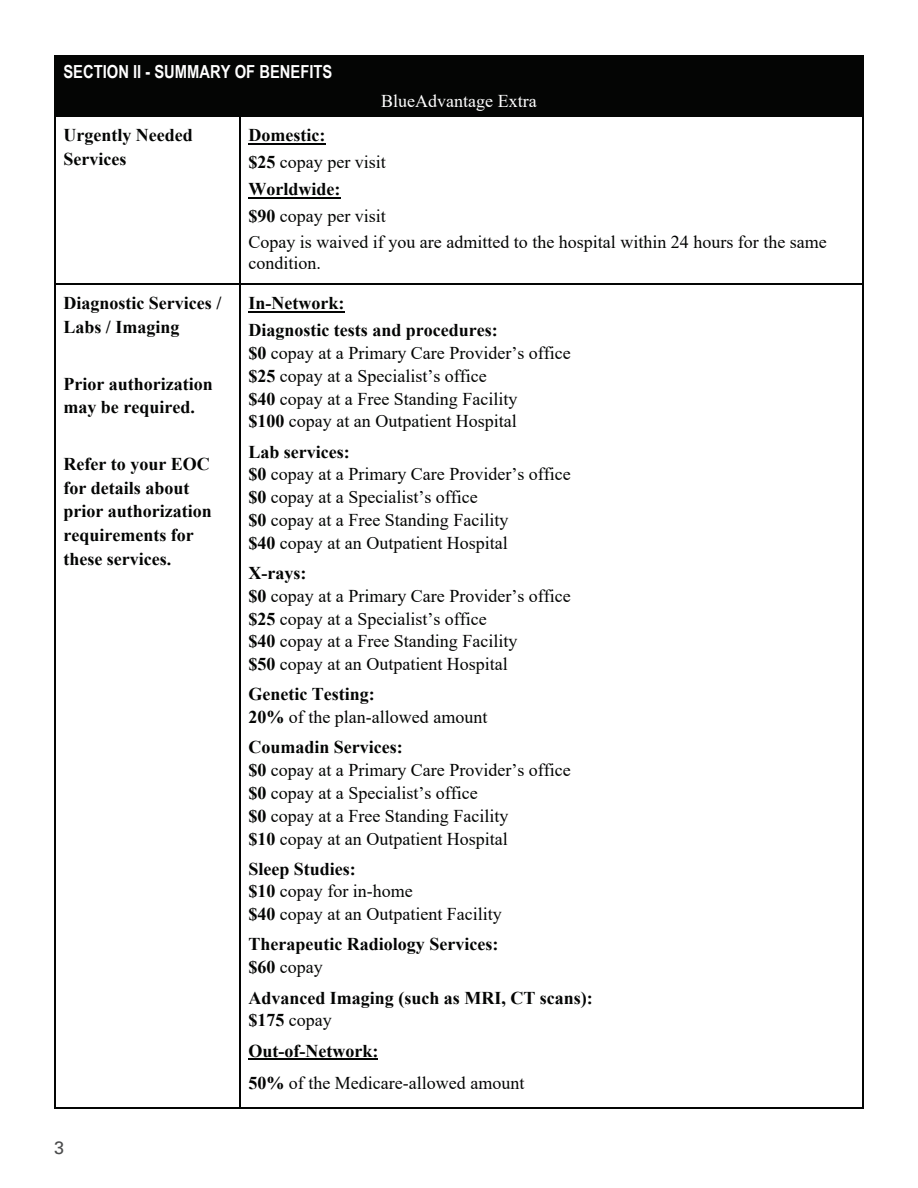
<style>
.page{position:relative;width:918px;height:1188px;background:#fff}
.page>*{position:absolute;margin:0;border:0;box-sizing:border-box;transform-origin:0 0}
.t1{font:18px/22.8px "Times New Roman";color:#040504}
.t2{font:700 18px/23.9px "Times New Roman";color:#040504}
.t3{font:700 18px "Arial Narrow";color:#fff}
.t4{font:18px "Times New Roman";color:#fff}
.t5{font:18px "Univers LT Std";color:#4b4c4d}
.s1{font-weight:700}
.s2{font-weight:400}
</style>
<div class="page">
<div style="left:63px;top:61px;width:791px;height:21px;background:#040504"></div>
<svg style="left:54px;top:55px;width:2px;height:6px"></svg>
<hr style="left:56px;top:55px;width:806px;height:2px;background:#040504">
<hr style="left:56px;top:57px;width:806px;height:4px;background:#040504">
<hr style="left:55px;top:82px;width:808px;height:4px;background:#040504">
<hr style="left:54px;top:61px;width:2px;height:25px;background:#040504">
<div style="left:63px;top:90px;width:791px;height:21px;background:#040504"></div>
<hr style="left:56px;top:86px;width:806px;height:1px;background:#040504">
<hr style="left:56px;top:87px;width:806px;height:3px;background:#040504">
<hr style="left:55px;top:111px;width:808px;height:4px;background:#040504">
<hr style="left:54px;top:90px;width:2px;height:25px;background:#040504">
<hr style="left:248px;top:143px;width:77px;height:2px;background:#040504">
<hr style="left:248px;top:197px;width:93px;height:2px;background:#040504">
<hr style="left:56px;top:115px;width:183px;height:2px;background:#040504">
<hr style="left:241px;top:115px;width:621px;height:2px;background:#040504">
<svg style="left:862px;top:55px;width:1px;height:65px"></svg>
<hr style="left:54px;top:120px;width:2px;height:163px;background:#040504">
<hr style="left:239px;top:120px;width:2px;height:163px;background:#040504">
<hr style="left:862px;top:120px;width:1px;height:163px;background:#040504">
<hr style="left:248px;top:311px;width:97px;height:2px;background:#040504">
<hr style="left:248px;top:1058px;width:130px;height:2px;background:#040504">
<hr style="left:56px;top:283px;width:183px;height:2px;background:#040504">
<hr style="left:241px;top:283px;width:621px;height:2px;background:#040504">
<hr style="left:54px;top:288px;width:2px;height:820px;background:#040504">
<hr style="left:56px;top:1108px;width:183px;height:1px;background:#040504">
<hr style="left:239px;top:288px;width:2px;height:820px;background:#040504">
<hr style="left:241px;top:1108px;width:621px;height:1px;background:#040504">
<hr style="left:862px;top:288px;width:1px;height:820px;background:#040504">
<p class="t3" style="left:63px;top:58px;width:270px">SECTION II - SUMMARY OF BENEFITS</p>
<p class="t4" style="left:381px;top:88px;width:157px">BlueAdvantage Extra</p>
<p class="t2" style="left:63px;top:123px;width:131px">Urgently Needed<br>Services</p>
<p class="t1" style="left:248px;top:121px;width:580px;line-height:26.7px"><span class="s1">Domestic:<br>$25</span> copay per visit<br><span class="s1">Worldwide:<br>$90</span> copay per visit<br>Copay is waived if you are admitted to the hospital within 24 hours for the same</p>
<p class="t1" style="left:248px;top:251px;width:74px">condition.</p>
<p class="t2" style="left:63px;top:291px;width:159px">Diagnostic Services /<br>Labs / Imaging</p>
<p class="t2" style="left:248px;top:289px;width:251px;line-height:27px">In-Network:<br>Diagnostic tests and procedures:</p>
<p class="t1" style="left:248px;top:341px;width:324px"><span class="s1">$0</span> copay at a Primary Care Provider’s office <span class="s1">$25</span> copay at a Specialist’s office<br><span class="s1">$40</span> copay at a Free Standing Facility<br><span class="s1">$100</span> copay at an Outpatient Hospital</p>
<p class="t1" style="left:248px;top:440px;width:324px"><span class="s1">Lab services:<br>$0</span> copay at a Primary Care Provider’s office <span class="s1">$0</span> copay at a Specialist’s office<br><span class="s1">$0</span> copay at a Free Standing Facility<br><span class="s1">$40</span> copay at an Outpatient Hospital</p>
<p class="t1" style="left:248px;top:561px;width:324px"><span class="s1">X-rays:<br>$0</span> copay at a Primary Care Provider’s office <span class="s1">$25</span> copay at a Specialist’s office<br><span class="s1">$40</span> copay at a Free Standing Facility<br><span class="s1">$50</span> copay at an Outpatient Hospital</p>
<p class="t1" style="left:248px;top:682px;width:240px"><span class="s1">Genetic Testing:<br>20%</span> of the plan-allowed amount</p>
<p class="t1" style="left:248px;top:736px;width:324px"><span class="s1">Coumadin Services:<br>$0</span> copay at a Primary Care Provider’s office <span class="s1">$0</span> copay at a Specialist’s office<br><span class="s1">$0</span> copay at a Free Standing Facility<br><span class="s1">$10</span> copay at an Outpatient Hospital</p>
<p class="t1" style="left:248px;top:857px;width:255px"><span class="s1">Sleep Studies:<br>$10</span> copay for in-home<br><span class="s1">$40</span> copay at an Outpatient Facility</p>
<p class="t2" style="left:248px;top:932px;width:251px;line-height:23.1px">Therapeutic Radiology Services: $60 <span class="s2">copay</span></p>
<p class="t2" style="left:248px;top:986px;width:346px;line-height:22.6px">Advanced Imaging (such as MRI, CT scans): $175 <span class="s2">copay</span></p>
<p class="t1" style="left:248px;top:1034px;width:277px;line-height:32.1px"><span class="s1">Out-of-Network:<br>50%</span> of the Medicare-allowed amount</p>
<p class="t2" style="left:63px;top:371px;width:151px">Prior authorization may be required.</p>
<p class="t2" style="left:63px;top:451px;width:150px">Refer to your EOC for details about prior authorization requirements for these services.</p>
<p class="t5" style="left:54px;top:1137px;width:12px">3</p>
</div>
